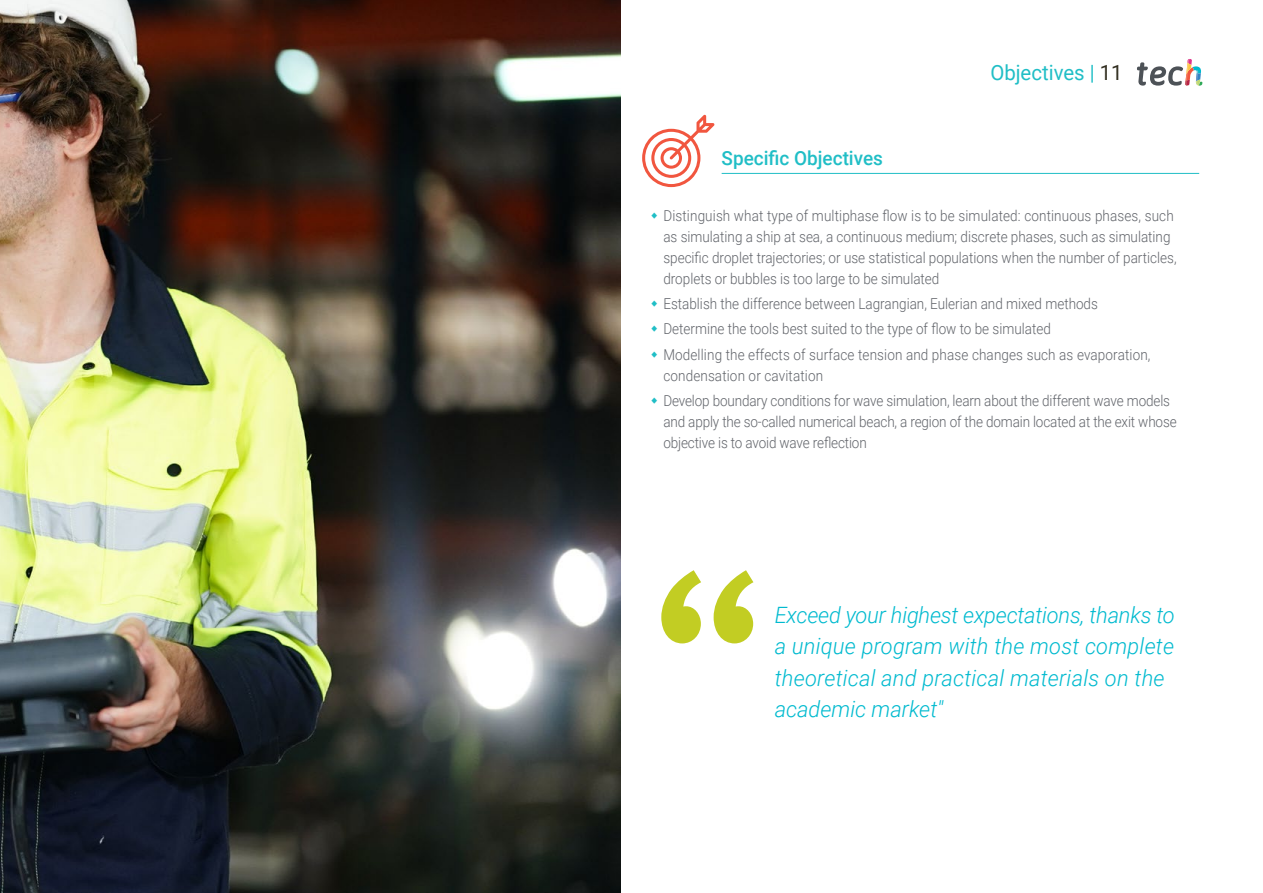
<style>
.page{position:relative;width:1263px;height:893px;background:#fff}
.page>*{position:absolute;margin:0;border:0;box-sizing:border-box;transform-origin:0 0}
.t1{font:italic 300 22.5px/31.5px "Roboto";letter-spacing:.01em;color:#00bacf}
.t2{font:21px "Roboto";color:#20bec6}
.t3{font:500 19.5px "Roboto";color:#20bec6}
.t4{font:300 15px/21px "Roboto";color:#61646a;scale:.9 1}
.s1{color:#312e20}
</style>
<div class="page">
<svg style="left:1137px;top:59px;width:65px;height:27px"></svg>
<hr style="left:722px;top:173px;width:477px;height:1px;background:#20bec6">
<svg style="left:642px;top:115px;width:72px;height:72px"></svg>
<svg style="left:661px;top:570px;width:92px;height:73px"></svg>
<img style="left:0;top:0;width:621px;height:893px">
<h3 class="t3" style="left:722px;top:144px;width:163px">Specific Objectives</h3>
<h2 class="t2" style="left:990px;top:57px;width:134px">Objectives | <span class="s1">11</span></h2>
<p class="t4" style="left:663px;top:204px;width:572px">Distinguish what type of multiphase flow is to be simulated: continuous phases, such as simulating a ship at sea, a continuous medium; discrete phases, such as simulating specific droplet trajectories; or use statistical populations when the number of particles, droplets or bubbles is too large to be simulated</p>
<p class="t4" style="left:663px;top:291px;width:543px;line-height:25.2px">Establish the difference between Lagrangian, Eulerian and mixed methods<br>Determine the tools best suited to the type of flow to be simulated<br>Modelling the effects of surface tension and phase changes such as evaporation,</p>
<p class="t4" style="left:663px;top:362px;width:564px;line-height:25.2px">condensation or cavitation<br>Develop boundary conditions for wave simulation, learn about the different wave models</p>
<p class="t4" style="left:663px;top:410px;width:572px">and apply the so-called numerical beach, a region of the domain located at the exit whose objective is to avoid wave reflection</p>
<h1 class="t1" style="left:775px;top:598px;width:402px">Exceed your highest expectations, thanks to a unique program with the most complete theoretical and practical materials on the academic market"</h1>
</div>
